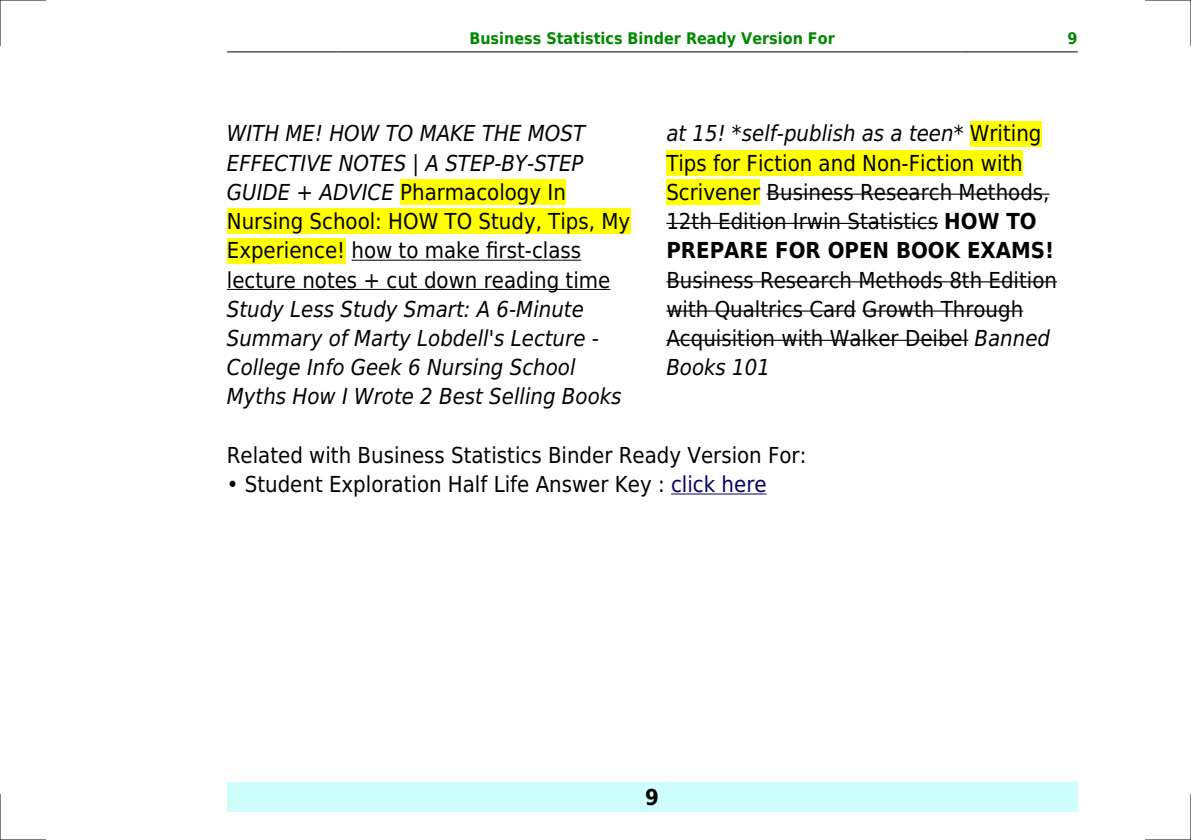
<style>
.page{position:relative;width:1191px;height:840px;background:#fff}
.page>*{position:absolute;margin:0;border:0;box-sizing:border-box;transform-origin:0 0}
.t1{font:22px/29.2px "DejaVu Sans Condensed";color:#000}
.t2{font:italic 22px/29.2px "DejaVu Sans Condensed";color:#000}
.t3{font:700 22px "DejaVu Sans Condensed";color:#000}
.t4{font:700 16px "DejaVu Sans Condensed";color:#080}
.s1{font-style:italic}
.s2{font-weight:700}
.s3{color:#006}
</style>
<div class="page">
<hr style="left:227px;top:51px;width:110px;height:1px;background:#000">
<hr style="left:338px;top:51px;width:628px;height:1px;background:#000">
<hr style="left:967px;top:51px;width:110px;height:1px;background:#000">
<div style="left:227px;top:782px;width:850px;height:29px;background:#cffffc"></div>
<div style="left:400px;top:179px;width:166px;height:26px;background:#ff0"></div>
<div style="left:227px;top:208px;width:403px;height:26px;background:#ff0"></div>
<div style="left:227px;top:238px;width:118px;height:25px;background:#ff0"></div>
<hr style="left:351px;top:259px;width:230px;height:1px;background:#000">
<hr style="left:227px;top:289px;width:383px;height:1px;background:#000">
<div style="left:970px;top:121px;width:71px;height:25px;background:#ff0"></div>
<div style="left:666px;top:150px;width:356px;height:26px;background:#ff0"></div>
<div style="left:666px;top:179px;width:94px;height:26px;background:#ff0"></div>
<hr style="left:766px;top:193px;width:283px;height:2px;background:#000">
<hr style="left:666px;top:223px;width:272px;height:1px;background:#000">
<hr style="left:666px;top:281px;width:391px;height:1px;background:#000">
<hr style="left:666px;top:310px;width:190px;height:1px;background:#000">
<hr style="left:862px;top:310px;width:161px;height:1px;background:#000">
<hr style="left:666px;top:339px;width:302px;height:1px;background:#000">
<hr style="left:671px;top:493px;width:95px;height:1px;background:#006">
<hr style="left:0;top:0;width:45px;height:1px;background:#000">
<hr style="left:1145px;top:0;width:46px;height:1px;background:#000">
<hr style="left:0;top:839px;width:45px;height:1px;background:#000">
<hr style="left:1145px;top:839px;width:46px;height:1px;background:#000">
<hr style="left:0;top:0;width:1px;height:45px;background:#000">
<hr style="left:0;top:794px;width:1px;height:45px;background:#000">
<hr style="left:1190px;top:0;width:1px;height:45px;background:#000">
<hr style="left:1190px;top:794px;width:1px;height:45px;background:#000">
<p class="t4" style="left:469px;top:29px;width:367px">Business Statistics Binder Ready Version For</p>
<p class="t4" style="left:1067px;top:29px;width:12px">9</p>
<p class="t1" style="left:227px;top:119px;width:405px"><span class="s1">WITH ME! HOW TO MAKE THE MOST EFFECTIVE NOTES | A STEP-BY-STEP GUIDE + ADVICE</span> Pharmacology In Nursing School: HOW TO Study, Tips, My Experience! how to make first-class lecture notes + cut down reading time</p>
<p class="t2" style="left:227px;top:294px;width:396px">Study Less Study Smart: A 6-Minute Summary of Marty Lobdell's Lecture - College Info Geek 6 Nursing School Myths How I Wrote 2 Best Selling Books</p>
<p class="t1" style="left:666px;top:119px;width:389px"><span class="s1">at 15! *self-publish as a teen*</span> Writing Tips for Fiction and Non-Fiction with Scrivener Business Research Methods, 12th Edition Irwin Statistics <span class="s2">HOW TO PREPARE FOR OPEN BOOK EXAMS!</span></p>
<p class="t1" style="left:666px;top:265px;width:392px">Business Research Methods 8th Edition with Qualtrics Card Growth Through<br>Acquisition with Walker Deibel <span class="s1">Banned<br>Books 101</span></p>
<p class="t1" style="left:245px;top:440px;width:563px;text-indent:-18px">Related with Business Statistics Binder Ready Version For:<br>Student Exploration Half Life Answer Key : <span class="s3">click here</span></p>
<p class="t3" style="left:645px;top:783px;width:15px">9</p>
</div>
